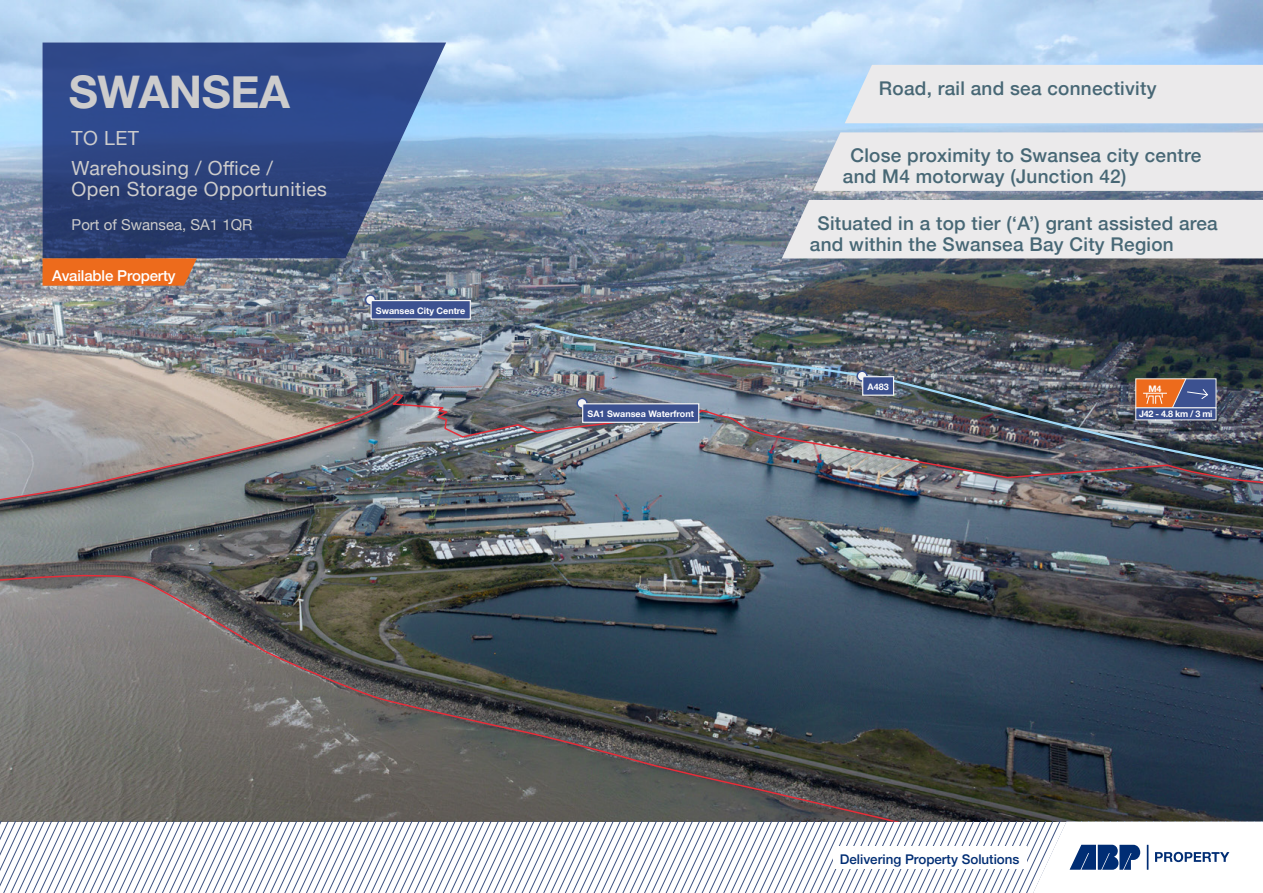
<style>
.page{position:relative;width:1263px;height:893px;background:#fff}
.page>*{position:absolute;margin:0;border:0;box-sizing:border-box;transform-origin:0 0}
.t1{font:700 45px "Helvetica Neue";letter-spacing:-.01em;color:#cdcccc}
.t2{font:19.5px/30px "Helvetica Neue";letter-spacing:.02em;color:#cdcccc}
.t3{font:500 18.9px/20.5px "Helvetica Neue";letter-spacing:.015em;color:#476775}
.t4{font:15px "Helvetica Neue";color:#ccc}
.t5{font:500 15px "Helvetica Neue";letter-spacing:-.01em;color:#fff}
.t6{font:500 13.35px "Helvetica Neue";color:#002d74}
.t7{font:700 9px "Helvetica Neue";color:#fff}
</style>
<div class="page">
<img style="left:0;top:0;width:1263px;height:893px">
<h1 class="t1" style="left:69px;top:57px;width:223px">SWANSEA</h1>
<p class="t2" style="left:72px;top:124px;width:203px">TO LET<br>Warehousing / Office /</p>
<p class="t2" style="left:72px;top:175px;width:257px">Open Storage Opportunities</p>
<p class="t4" style="left:72px;top:214px;width:182px">Port of Swansea, SA1 1QR</p>
<p class="t5" style="left:52px;top:263px;width:125px">Available Property</p>
<p class="t7" style="left:376px;top:304px;width:91px">Swansea City Centre</p>
<p class="t7" style="left:587px;top:407px;width:108px">SA1 Swansea Waterfront</p>
<p class="t3" style="left:879px;top:76px;width:279px">Road, rail and sea connectivity</p>
<p class="t3" style="left:843px;top:144px;width:360px;text-indent:7px">Close proximity to Swansea city centre and M4 motorway (Junction 42)</p>
<p class="t3" style="left:810px;top:211px;width:409px;text-indent:7px">Situated in a top tier (‘A’) grant assisted area and within the Swansea Bay City Region</p>
<p class="t7" style="left:867px;top:380px;width:23px">A483</p>
<p class="t7" style="left:1148px;top:381px;width:15px">M4</p>
<p class="t7" style="left:1139px;top:406px;width:75px">J42 - 4.8 km / 3 mi</p>
<p class="t6" style="left:840px;top:849px;width:181px">Delivering Property Solutions</p>
</div>
